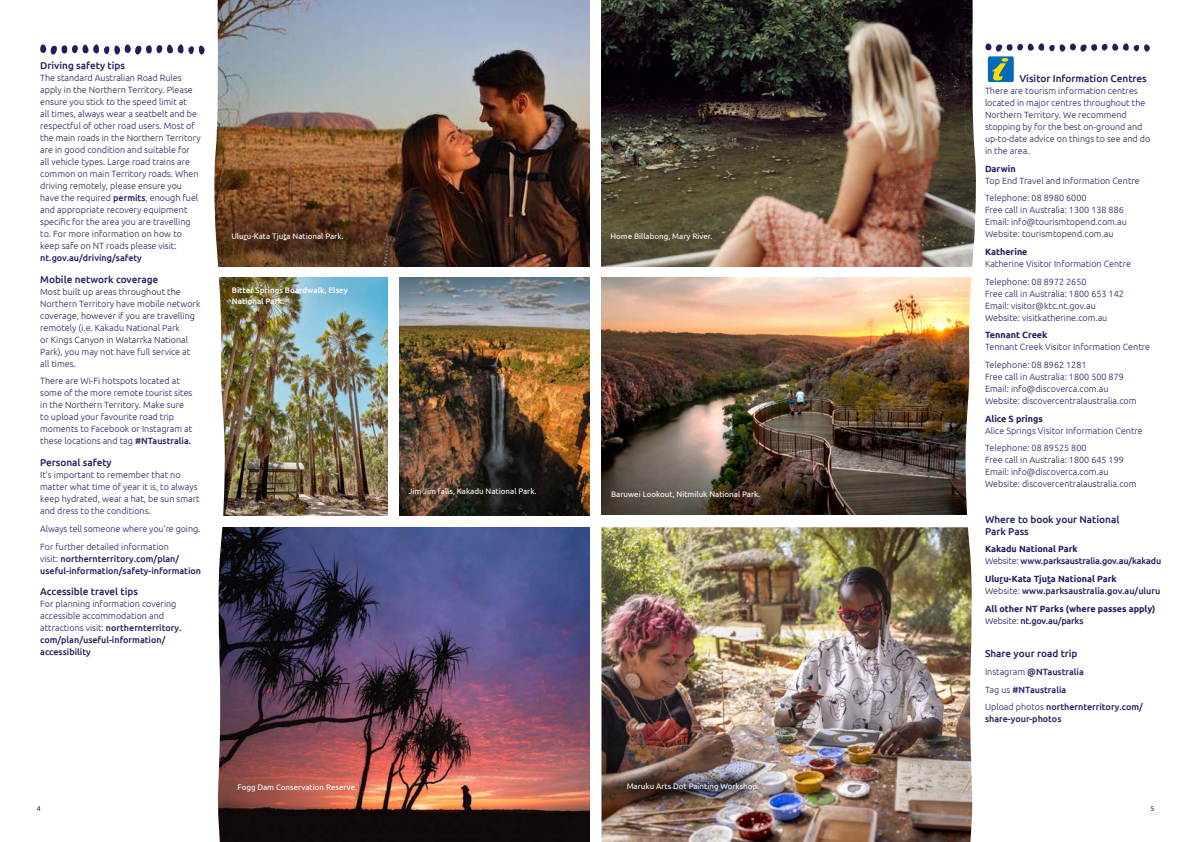
<style>
.page{position:relative;width:1191px;height:842px;background:#fff}
.page>*{position:absolute;margin:0;border:0;box-sizing:border-box;transform-origin:0 0}
.t1{font:500 10px/12px "Ubuntu";color:#1f1f5f}
.t2{font:300 9px/12px "Ubuntu";color:#1f1f5f}
.t3{font:500 9px/12px "Ubuntu";color:#1f1f5f}
.t4{font:700 9px/12px "Ubuntu";color:#1f1f5f}
.t5{font:500 9px/12px "Ubuntu";letter-spacing:-.02em;color:#1f1f5f}
.t6{font:8px "Ubuntu";color:#fff}
.t7{font:500 8px/11px "Ubuntu";color:#fff}
.t8{font:7px "Ubuntu";color:#1f1f5f}
.s1{font-weight:500}
.s2{font-weight:300}
.s3{font-weight:700}
</style>
<div class="page">
<img style="left:601px;top:527px;width:344px;height:315px">
<img style="left:399px;top:278px;width:190px;height:238px">
<img style="left:601px;top:278px;width:344px;height:237px">
<img style="left:245px;top:0;width:344px;height:266px">
<img style="left:601px;top:0;width:344px;height:266px">
<img style="left:245px;top:527px;width:344px;height:315px">
<img style="left:245px;top:278px;width:142px;height:238px">
<img style="left:214px;top:0;width:31px;height:842px">
<svg style="left:945px;top:0;width:106px;height:842px"></svg>
<div style="left:614px;top:771px;width:157px;height:32px;background:#000;opacity:.75"></div>
<svg style="left:40px;top:44px;width:165px;height:11px"></svg>
<svg style="left:987px;top:56px;width:26px;height:26px"></svg>
<svg style="left:985px;top:40px;width:165px;height:40px"></svg>
<p class="t1" style="left:40px;top:59px;width:86px">Driving safety tips</p>
<p class="t2" style="left:40px;top:72px;width:162px">The standard Australian Road Rules apply in the Northern Territory. Please ensure you stick to the speed limit at<br>all times, always wear a seatbelt and be respectful of other road users. Most of the main roads in the Northern Territory are in good condition and suitable for all vehicle types. Large road trains are common on main Territory roads. When driving remotely, please ensure you have the required <span class="s1">permits</span>, enough fuel and appropriate recovery equipment specific for the area you are travelling to. For more information on how to keep safe on NT roads please visit:</p>
<p class="t3" style="left:40px;top:252px;width:103px">nt.gov.au/driving/safety</p>
<p class="t1" style="left:40px;top:273px;width:120px">Mobile network coverage</p>
<p class="t2" style="left:40px;top:285px;width:162px">Most built up areas throughout the Northern Territory have mobile network coverage, however if you are travelling remotely (i.e. Kakadu National Park<br>or Kings Canyon in Watarrka National Park), you may not have full service at all times.</p>
<p class="t2" style="left:40px;top:375px;width:154px">There are Wi-Fi hotspots located at some of the more remote tourist sites in the Northern Territory. Make sure to upload your favourite road trip moments to Facebook or Instagram at these locations and tag <span class="s1">#NTaustralia.</span></p>
<p class="t1" style="left:40px;top:456px;width:73px">Personal safety</p>
<p class="t2" style="left:40px;top:469px;width:161px">It’s important to remember that no matter what time of year it is, to always keep hydrated, wear a hat, be sun smart and dress to the conditions.</p>
<p class="t2" style="left:40px;top:520px;width:162px;line-height:17.7px">Always tell someone where you're going.<br>For further detailed information</p>
<p class="t3" style="left:40px;top:552px;width:162px"><span class="s2">visit:</span> northernterritory.com/plan/ useful-information/safety-information</p>
<p class="t1" style="left:40px;top:585px;width:99px">Accessible travel tips</p>
<p class="t2" style="left:40px;top:598px;width:143px">For planning information covering accessible accommodation and attractions visit: <span class="s1">northernterritory. com/plan/useful-information/ accessibility</span></p>
<p class="t6" style="left:231px;top:231px;width:114px">Uluru-Kata Tjuta National Park.</p>
<p class="t6" style="left:610px;top:231px;width:104px">Home Billabong, Mary River.</p>
<p class="t7" style="left:232px;top:284px;width:118px">Bitter Springs Boardwalk, Elsey<br>National Park.</p>
<p class="t6" style="left:408px;top:487px;width:130px">Jim Jim falls, Kakadu National Park.</p>
<p class="t6" style="left:611px;top:489px;width:151px">Baruwei Lookout, Nitmiluk National Park.</p>
<p class="t6" style="left:237px;top:782px;width:121px">Fogg Dam Conservation Reserve.</p>
<p class="t6" style="left:626px;top:782px;width:134px">Maruku Arts Dot Painting Workshop.</p>
<p class="t1" style="left:1019px;top:72px;width:129px">Visitor Information Centres</p>
<p class="t2" style="left:985px;top:85px;width:167px">There are tourism information centres located in major centres throughout the Northern Territory. We recommend stopping by for the best on-ground and up-to-date advice on things to see and do in the area.</p>
<p class="t4" style="left:985px;top:162px;width:32px">Darwin</p>
<p class="t2" style="left:985px;top:171px;width:156px;line-height:17.7px">Top End Travel and Information Centre<br>Telephone: 08 8980 6000</p>
<p class="t2" style="left:985px;top:204px;width:143px">Free call in Australia: 1300 138 886<br>Email: info@tourismtopend.com.au<br>Website: tourismtopend.com.au</p>
<p class="t4" style="left:985px;top:246px;width:44px">Katherine</p>
<p class="t2" style="left:985px;top:255px;width:148px;line-height:17.7px">Katherine Visitor Information Centre<br>Telephone: 08 8972 2650</p>
<p class="t2" style="left:985px;top:287px;width:140px">Free call in Australia: 1800 653 142<br>Email: visitor@ktc.nt.gov.au<br>Website: visitkatherine.com.au</p>
<p class="t4" style="left:985px;top:329px;width:64px">Tennant Creek</p>
<p class="t2" style="left:985px;top:338px;width:167px;line-height:17.7px">Tennant Creek Visitor Information Centre<br>Telephone: 08 8962 1281</p>
<p class="t2" style="left:985px;top:371px;width:153px">Free call in Australia: 1800 500 879<br>Email: info@discoverca.com.au<br>Website: discovercentralaustralia.com</p>
<p class="t4" style="left:985px;top:412px;width:59px">Alice S prings</p>
<p class="t2" style="left:985px;top:421px;width:159px;line-height:17.7px">Alice Springs Visitor Information Centre<br>Telephone: 08 89525 800</p>
<p class="t2" style="left:985px;top:454px;width:153px">Free call in Australia: 1800 645 199<br>Email: info@discoverca.com.au<br>Website: discovercentralaustralia.com</p>
<p class="t1" style="left:985px;top:513px;width:136px">Where to book your National<br>Park Pass</p>
<p class="t5" style="left:985px;top:543px;width:178px"><span class="s3">Kakadu National Park<br></span><span class="s2">Website:</span> www.parksaustralia.gov.au/kakadu</p>
<p class="t3" style="left:985px;top:573px;width:177px"><span class="s3">Uluru-Kata Tjuta National Park<br></span><span class="s2">Website:</span> www.parksaustralia.gov.au/uluru</p>
<p class="t4" style="left:985px;top:602px;width:172px">All other NT Parks (where passes apply)<br><span class="s2">Website:</span> <span class="s1">nt.gov.au/parks</span></p>
<p class="t1" style="left:985px;top:647px;width:94px">Share your road trip</p>
<p class="t3" style="left:985px;top:663px;width:159px;line-height:17.7px"><span class="s2">Instagram</span> @NTaustralia<br><span class="s2">Tag us</span> #NTaustralia<br><span class="s2">Upload photos</span> northernterritory.com/</p>
<p class="t3" style="left:985px;top:713px;width:78px">share-your-photos</p>
<p class="t8" style="left:37px;top:804px;width:5px">4</p>
<p class="t8" style="left:1150px;top:804px;width:5px">5</p>
</div>
